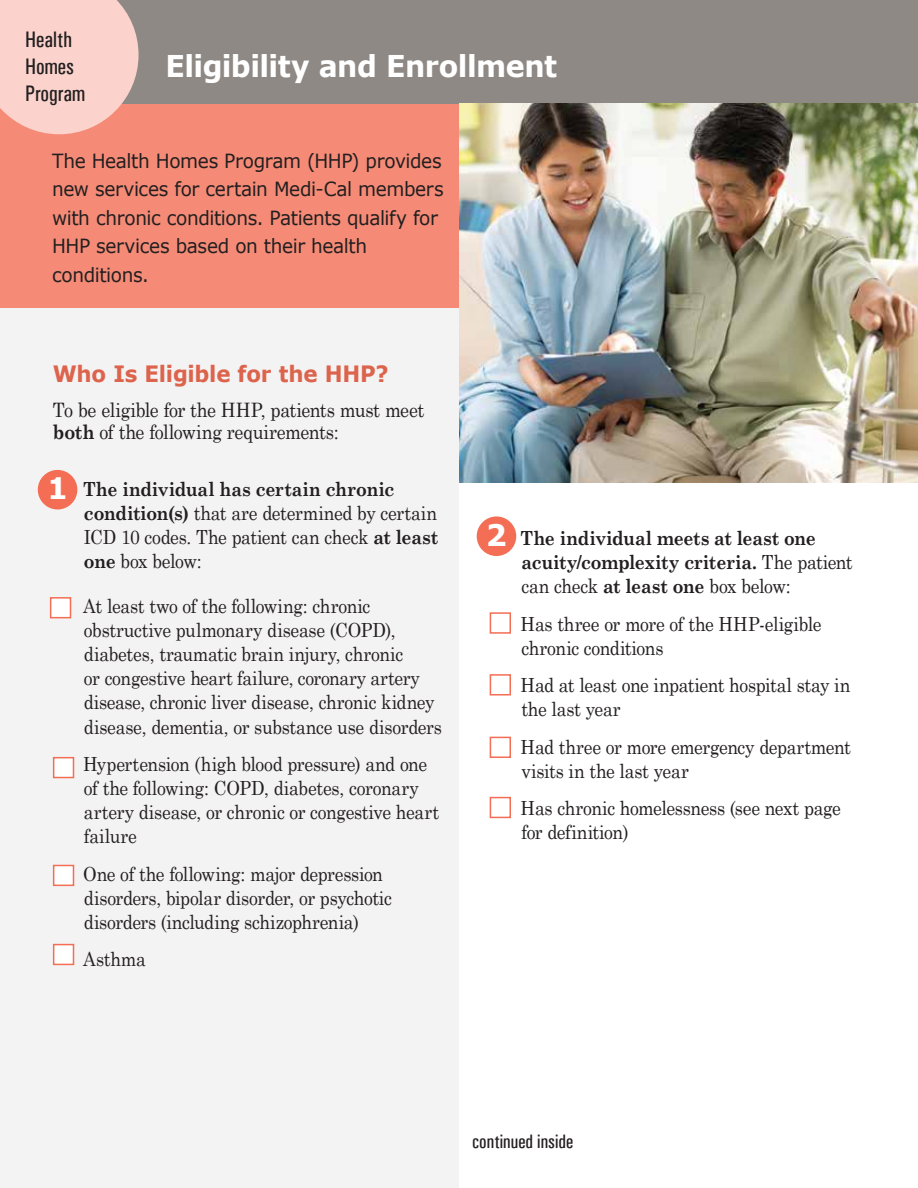
<style>
.page{position:relative;width:918px;height:1188px;background:#fff}
.page>*{position:absolute;margin:0;border:0;box-sizing:border-box;transform-origin:0 0}
.t1{font:700 30px "Verdana";letter-spacing:-.02em;color:#fff;scale:.95 1}
.t2{font:700 29.7px "Verdana";color:#fff}
.t3{font:700 22.5px "Verdana";letter-spacing:-.01em;color:#dc644c;scale:.95 1}
.t4{font:22.5px/27px "Univers Condensed";color:#231f20;scale:.95 1}
.t5{font:19.8px/22.5px "Century Schoolbook";letter-spacing:-.025em;color:#231f20;scale:.9 1}
.t6{font:19.5px/24px "Century Schoolbook";letter-spacing:-.015em;color:#231f20;scale:.9 1}
.t7{font:19.5px/28.5px "Verdana";letter-spacing:-.02em;color:#231f20;scale:.95 1}
.t8{font:700 19.5px/24px "Century Schoolbook";letter-spacing:-.01em;color:#231f20;scale:.9 1}
.t9{font:19.5px "Univers Condensed";color:#231f20;scale:.95 1}
.s1{font-weight:700}
.s2{font-weight:400}
</style>
<div class="page">
<div style="left:0;top:268px;width:459px;height:920px;background:#f4f3f3"></div>
<div style="left:0;top:103px;width:459px;height:205px;background:#f58b76"></div>
<div style="left:0;top:0;width:918px;height:103px;background:#8e8984"></div>
<img style="left:459px;top:103px;width:459px;height:380px">
<svg style="left:0;top:0;width:139px;height:134px;background:#f6cac2"></svg>
<div style="left:50px;top:597px;width:21px;height:21px;background:#fff;border:2px solid #f36e54"></div>
<div style="left:53px;top:757px;width:21px;height:21px;background:#fff;border:2px solid #f36e54"></div>
<div style="left:490px;top:612px;width:21px;height:22px;background:#fff;border:2px solid #f36e54"></div>
<div style="left:490px;top:674px;width:21px;height:22px;background:#fff;border:2px solid #f36e54"></div>
<div style="left:490px;top:737px;width:21px;height:21px;background:#fff;border:2px solid #f36e54"></div>
<div style="left:490px;top:797px;width:21px;height:21px;background:#fff;border:2px solid #f36e54"></div>
<div style="left:53px;top:865px;width:21px;height:21px;background:#fff;border:2px solid #f36e54"></div>
<div style="left:53px;top:944px;width:21px;height:21px;background:#fff;border:2px solid #f36e54"></div>
<div style="left:38px;top:470px;width:39px;height:39px;background:#f36e54;border-radius:50%"></div>
<div style="left:477px;top:516px;width:39px;height:40px;background:#f36e54;border-radius:50%"></div>
<p class="t4" style="left:25px;top:26px;width:65px">Health<br>Homes<br>Program</p>
<h1 class="t1" style="left:165px;top:45px;width:414px">Eligibility and Enrollment</h1>
<p class="t7" style="left:52px;top:146px;width:414px">The Health Homes Program (HHP) provides new services for certain Medi-Cal members with chronic conditions. Patients qualify for HHP services based on their health conditions.</p>
<p class="t3" style="left:53px;top:358px;width:355px">Who Is Eligible for the HHP?</p>
<p class="t5" style="left:53px;top:397px;width:414px">To be eligible for the HHP, patients must meet <span class="s1">both</span> of the following requirements:</p>
<p class="t6" style="left:83px;top:476px;width:396px"><span class="s1">The individual has certain chronic condition(s)</span> that are determined by certain ICD 10 codes. The patient can check <span class="s1">at least one</span> box below:</p>
<p class="t6" style="left:83px;top:593px;width:400px">At least two of the following: chronic obstructive pulmonary disease (COPD), diabetes, traumatic brain injury, chronic<br>or congestive heart failure, coronary artery disease, chronic liver disease, chronic kidney disease, dementia, or substance use disorders</p>
<p class="t6" style="left:83px;top:750px;width:397px">Hypertension (high blood pressure) and one of the following: COPD, diabetes, coronary artery disease, or chronic or congestive heart failure</p>
<p class="t6" style="left:83px;top:860px;width:345px">One of the following: major depression disorders, bipolar disorder, or psychotic disorders (including schizophrenia)</p>
<p class="t6" style="left:83px;top:945px;width:71px">Asthma</p>
<h2 class="t2" style="left:47px;top:468px;width:23px">1</h2>
<h2 class="t2" style="left:486px;top:514px;width:23px">2</h2>
<p class="t8" style="left:521px;top:525px;width:371px">The individual meets at least one acuity/complexity criteria. <span class="s2">The patient can check</span> at least one <span class="s2">box below:</span></p>
<p class="t6" style="left:521px;top:610px;width:336px">Has three or more of the HHP-eligible chronic conditions</p>
<p class="t6" style="left:521px;top:672px;width:368px">Had at least one inpatient hospital stay in the last year</p>
<p class="t6" style="left:521px;top:733px;width:369px">Had three or more emergency department visits in the last year</p>
<p class="t6" style="left:521px;top:795px;width:358px">Has chronic homelessness (see next page for definition)</p>
<p class="t9" style="left:472px;top:1130px;width:108px">continued inside</p>
</div>
